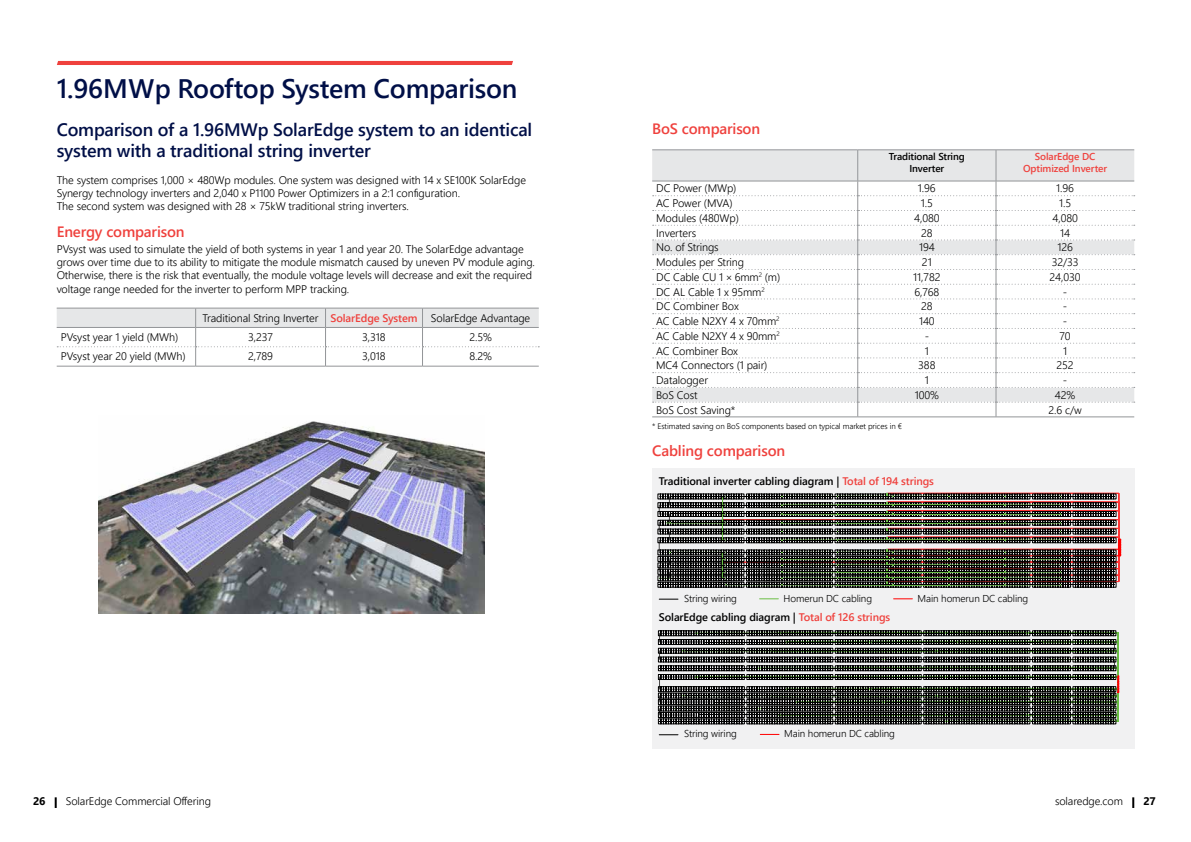
<style>
.page{position:relative;width:1191px;height:842px;background:#fff}
.page>*{position:absolute;margin:0;border:0;box-sizing:border-box;transform-origin:0 0}
.t1{font:600 26.8px "Segoe UI";letter-spacing:-.01em;color:#000f47}
.t2{font:600 18px/21px "Segoe UI";letter-spacing:-.01em;color:#000f47}
.t3{font:600 15px "Segoe UI";letter-spacing:-.01em;color:#ef413d}
.t4{font:300 11px/13.2px "Segoe UI";letter-spacing:-.01em;color:#000}
.t5{font:600 11px "Segoe UI";letter-spacing:-.01em;color:#000}
.t6{font:700 11px "Segoe UI";color:#000}
.t7{font:300 10px "Segoe UI";letter-spacing:-.01em;color:#000}
.t8{font:600 10px/12px "Segoe UI";letter-spacing:-.01em;color:#ef413d;text-align:center}
.t9{font:600 10px/12px "Segoe UI";letter-spacing:-.01em;color:#000;text-align:center}
.t10{font:300 8px "Segoe UI";letter-spacing:-.01em;color:#000}
.s1{font-weight:600;color:#ef413d}
.s2{color:#ef413d}
</style>
<div class="page">
<svg style="left:1132px;top:797px;width:2px;height:11px"></svg>
<svg style="left:55px;top:797px;width:2px;height:11px"></svg>
<hr style="left:57px;top:61px;width:456px;height:4px;background:#ef413d">
<div style="left:652px;top:468px;width:482px;height:281px;background:#f1f1f2"></div>
<div style="left:652px;top:151px;width:482px;height:30px;background:#e6e7e8"></div>
<hr style="left:652px;top:150px;width:205px;height:1px;background:#939598">
<hr style="left:857px;top:150px;width:139px;height:1px;background:#939598">
<hr style="left:995px;top:150px;width:1px;height:31px;background:#939598">
<hr style="left:996px;top:150px;width:138px;height:1px;background:#939598">
<hr style="left:857px;top:150px;width:1px;height:31px;background:#939598">
<svg style="left:652px;top:181px;width:482px;height:236px"></svg>
<hr style="left:652px;top:417px;width:205px;height:1px;background:#939598">
<hr style="left:857px;top:417px;width:139px;height:1px;background:#939598">
<hr style="left:996px;top:417px;width:138px;height:1px;background:#939598">
<svg style="left:57px;top:308px;width:482px;height:58px"></svg>
<hr style="left:57px;top:366px;width:139px;height:1px;background:#939598">
<hr style="left:196px;top:366px;width:129px;height:1px;background:#939598">
<hr style="left:325px;top:366px;width:97px;height:1px;background:#939598">
<hr style="left:422px;top:366px;width:117px;height:1px;background:#939598">
<svg style="left:658px;top:493px;width:463px;height:94px"></svg>
<svg style="left:658px;top:631px;width:461px;height:93px"></svg>
<svg style="left:659px;top:734px;width:19px;height:1px"></svg>
<svg style="left:760px;top:734px;width:19px;height:1px"></svg>
<svg style="left:659px;top:599px;width:19px;height:1px"></svg>
<svg style="left:759px;top:598px;width:19px;height:1px"></svg>
<svg style="left:893px;top:598px;width:19px;height:1px"></svg>
<img style="left:98px;top:421px;width:387px;height:193px">
<h1 class="t1" style="left:57px;top:67px;width:462px">1.96MWp Rooftop System Comparison</h1>
<h2 class="t2" style="left:57px;top:119px;width:477px">Comparison of a 1.96MWp SolarEdge system to an identical system with a traditional string inverter</h2>
<h3 class="t3" style="left:652px;top:117px;width:109px">BoS comparison</h3>
<p class="t9" style="left:888px;top:150px;width:78px">Traditional String<br>Inverter</p>
<p class="t8" style="left:1023px;top:150px;width:85px">SolarEdge DC<br>Optimized Inverter</p>
<p class="t4" style="left:57px;top:173px;width:471px">The system comprises 1,000 × 480Wp modules. One system was designed with 14 x SE100K SolarEdge<br>Synergy technology inverters and 2,040 x P1100 Power Optimizers in a 2:1 configuration.<br>The second system was designed with 28 × 75kW traditional string inverters.</p>
<h3 class="t3" style="left:57px;top:219px;width:129px">Energy comparison</h3>
<p class="t4" style="left:57px;top:242px;width:480px">PVsyst was used to simulate the yield of both systems in year 1 and year 20. The SolarEdge advantage grows over time due to its ability to mitigate the module mismatch caused by uneven PV module aging.<br>Otherwise, there is the risk that eventually, the module voltage levels will decrease and exit the required voltage range needed for the inverter to perform MPP tracking.</p>
<p class="t4" style="left:203px;top:311px;width:329px">Traditional String Inverter <span class="s1">SolarEdge System</span> SolarEdge Advantage</p>
<p class="t4" style="left:61px;top:330px;width:119px">PVsyst year 1 yield (MWh)</p>
<p class="t4" style="left:248px;top:330px;width:26px">3,237</p>
<p class="t4" style="left:362px;top:330px;width:25px">3,318</p>
<p class="t4" style="left:469px;top:330px;width:24px">2.5%</p>
<p class="t4" style="left:61px;top:350px;width:127px">PVsyst year 20 yield (MWh)</p>
<p class="t4" style="left:248px;top:350px;width:26px">2,789</p>
<p class="t4" style="left:362px;top:350px;width:25px">3,018</p>
<p class="t4" style="left:469px;top:350px;width:24px">8.2%</p>
<p class="t4" style="left:656px;top:182px;width:82px">DC Power (MWp)</p>
<p class="t4" style="left:918px;top:182px;width:19px">1.96</p>
<p class="t4" style="left:1056px;top:182px;width:19px">1.96</p>
<p class="t4" style="left:656px;top:196px;width:78px">AC Power (MVA)</p>
<p class="t4" style="left:920px;top:196px;width:14px">1.5</p>
<p class="t4" style="left:1059px;top:196px;width:14px">1.5</p>
<p class="t4" style="left:656px;top:211px;width:84px">Modules (480Wp)</p>
<p class="t4" style="left:914px;top:211px;width:27px">4,080</p>
<p class="t4" style="left:1052px;top:211px;width:27px">4,080</p>
<p class="t4" style="left:656px;top:226px;width:41px">Inverters</p>
<p class="t4" style="left:921px;top:226px;width:13px">28</p>
<p class="t4" style="left:1060px;top:226px;width:12px">14</p>
<p class="t4" style="left:656px;top:241px;width:64px">No. of Strings</p>
<p class="t4" style="left:919px;top:241px;width:17px">194</p>
<p class="t4" style="left:1057px;top:241px;width:17px">126</p>
<p class="t4" style="left:656px;top:255px;width:89px">Modules per String</p>
<p class="t4" style="left:922px;top:255px;width:11px">21</p>
<p class="t4" style="left:1051px;top:255px;width:28px">32/33</p>
<p class="t4" style="left:656px;top:270px;width:126px">DC Cable CU 1 × 6mm<sup>2</sup> (m)</p>
<p class="t4" style="left:913px;top:270px;width:29px">11,782</p>
<p class="t4" style="left:1049px;top:270px;width:33px">24,030</p>
<p class="t4" style="left:656px;top:285px;width:110px">DC AL Cable 1 x 95mm<sup>2</sup></p>
<p class="t4" style="left:914px;top:285px;width:26px">6,768</p>
<p class="t4" style="left:1063px;top:285px;width:6px">-</p>
<p class="t4" style="left:656px;top:299px;width:84px">DC Combiner Box</p>
<p class="t4" style="left:921px;top:299px;width:13px">28</p>
<p class="t4" style="left:1063px;top:299px;width:6px">-</p>
<p class="t4" style="left:656px;top:314px;width:125px">AC Cable N2XY 4 x 70mm<sup>2</sup></p>
<p class="t4" style="left:919px;top:314px;width:17px">140</p>
<p class="t4" style="left:1063px;top:314px;width:6px">-</p>
<p class="t4" style="left:656px;top:329px;width:125px">AC Cable N2XY 4 x 90mm<sup>2</sup></p>
<p class="t4" style="left:924px;top:329px;width:6px">-</p>
<p class="t4" style="left:1059px;top:329px;width:13px">70</p>
<p class="t4" style="left:656px;top:344px;width:83px">AC Combiner Box</p>
<p class="t4" style="left:924px;top:344px;width:6px">1</p>
<p class="t4" style="left:1063px;top:344px;width:6px">1</p>
<p class="t4" style="left:656px;top:358px;width:113px">MC4 Connectors (1 pair)</p>
<p class="t4" style="left:918px;top:358px;width:19px">388</p>
<p class="t4" style="left:1056px;top:358px;width:19px">252</p>
<p class="t4" style="left:656px;top:373px;width:53px">Datalogger</p>
<p class="t4" style="left:924px;top:373px;width:6px">1</p>
<p class="t4" style="left:1063px;top:373px;width:6px">-</p>
<p class="t4" style="left:656px;top:388px;width:43px">BoS Cost</p>
<p class="t4" style="left:914px;top:388px;width:26px">100%</p>
<p class="t4" style="left:1055px;top:388px;width:22px">42%</p>
<p class="t4" style="left:656px;top:403px;width:81px">BoS Cost Saving*</p>
<p class="t4" style="left:1048px;top:403px;width:35px">2.6 c/w</p>
<p class="t10" style="left:652px;top:419px;width:251px">* Estimated saving on BoS components based on typical market prices in €</p>
<h3 class="t3" style="left:652px;top:439px;width:134px">Cabling comparison</h3>
<p class="t5" style="left:659px;top:473px;width:277px">Traditional inverter cabling diagram | <span class="s2">Total of 194 strings</span></p>
<p class="t7" style="left:684px;top:590px;width:54px">String wiring</p>
<p class="t7" style="left:783px;top:590px;width:90px">Homerun DC cabling</p>
<p class="t7" style="left:917px;top:590px;width:112px">Main homerun DC cabling</p>
<p class="t5" style="left:659px;top:609px;width:233px">SolarEdge cabling diagram | <span class="s2">Total of 126 strings</span></p>
<p class="t7" style="left:684px;top:726px;width:54px">String wiring</p>
<p class="t7" style="left:784px;top:726px;width:112px">Main homerun DC cabling</p>
<p class="t6" style="left:33px;top:792px;width:14px">26</p>
<p class="t4" style="left:66px;top:794px;width:147px">SolarEdge Commercial Offering</p>
<p class="t4" style="left:1055px;top:794px;width:69px">solaredge.com</p>
<p class="t6" style="left:1143px;top:792px;width:14px">27</p>
</div>
